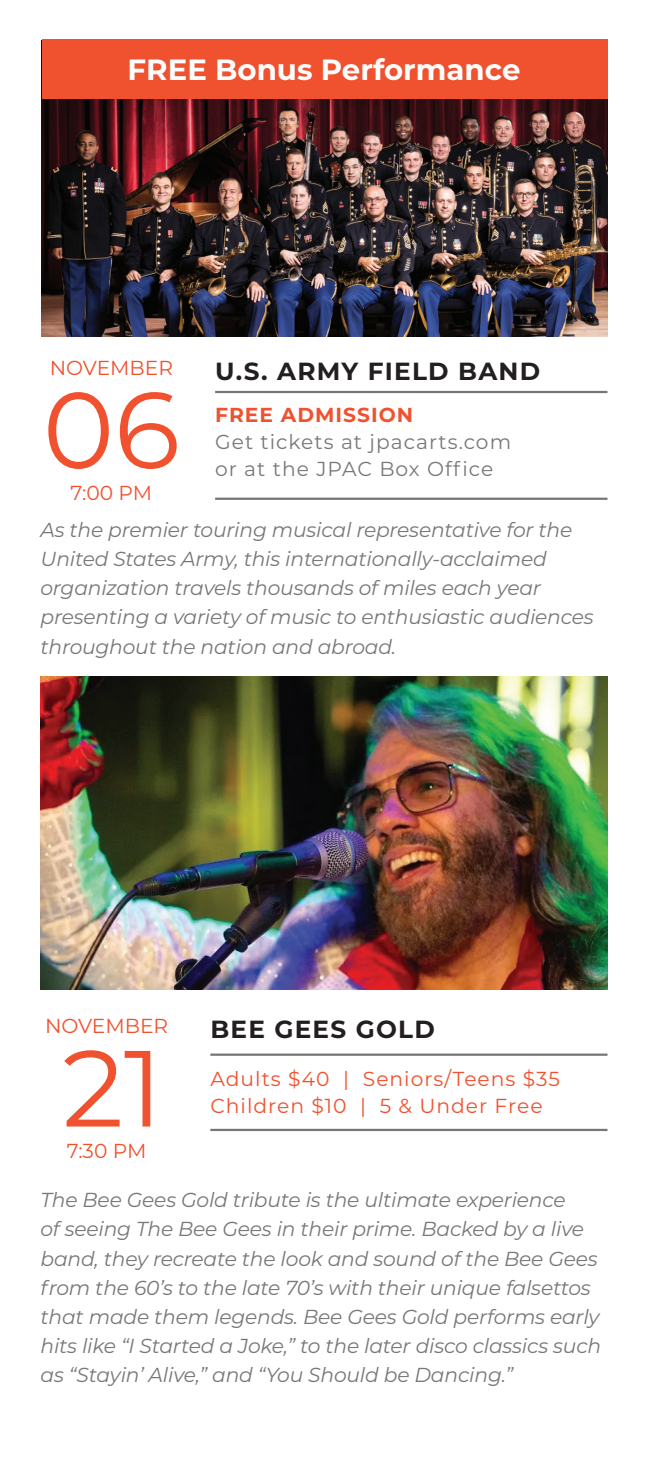
<style>
.page{position:relative;width:648px;height:1458px;background:#fff}
.page>*{position:absolute;margin:0;border:0;box-sizing:border-box;transform-origin:0 0}
.t1{font:108px "Montserrat";color:#f0512e}
.t2{font:700 29.25px "Montserrat";color:#fff}
.t3{font:700 24.75px "Montserrat";letter-spacing:.05em;color:#231f20}
.t4{font:italic 20.25px/29.2px "Montserrat";letter-spacing:-.01em;color:#777879}
.t5{font:20.25px/27px "Montserrat";letter-spacing:.05em;color:#f0512e}
.t6{font:20.25px/27px "Montserrat";letter-spacing:.05em;color:#777879}
.t7{font:20.25px "Montserrat";color:#f0512e}
.t8{font:700 20.25px "Montserrat";letter-spacing:.05em;color:#f0512e}
</style>
<div class="page">
<img style="left:40px;top:676px;width:568px;height:313px">
<hr style="left:210px;top:1129px;width:398px;height:2px;background:#757679">
<hr style="left:210px;top:1054px;width:398px;height:2px;background:#757679">
<img style="left:42px;top:99px;width:566px;height:238px">
<hr style="left:215px;top:498px;width:392px;height:2px;background:#757679">
<hr style="left:215px;top:391px;width:392px;height:2px;background:#757679">
<div style="left:42px;top:40px;width:566px;height:59px;background:#f0512e"></div>
<h2 class="t2" style="left:128px;top:48px;width:394px">FREE Bonus Performance</h2>
<p class="t7" style="left:50px;top:354px;width:125px">NOVEMBER</p>
<h1 class="t1" style="left:43px;top:356px;width:139px">06</h1>
<p class="t5" style="left:71px;top:479px;width:83px">7:00 PM</p>
<p class="t3" style="left:215px;top:353px;width:327px">U.S. ARMY FIELD BAND</p>
<p class="t8" style="left:215px;top:400px;width:200px">FREE ADMISSION</p>
<p class="t6" style="left:215px;top:428px;width:298px">Get tickets at jpacarts.com or at the JPAC Box Office</p>
<p class="t4" style="left:40px;top:514px;width:555px">As the premier touring musical representative for the United States Army, this internationally-acclaimed organization travels thousands of miles each year presenting a variety of music to enthusiastic audiences throughout the nation and abroad.</p>
<p class="t7" style="left:45px;top:1012px;width:125px">NOVEMBER</p>
<p class="t3" style="left:210px;top:1011px;width:226px">BEE GEES GOLD</p>
<h1 class="t1" style="left:62px;top:1014px;width:102px">21</h1>
<p class="t5" style="left:67px;top:1137px;width:81px">7:30 PM</p>
<p class="t5" style="left:210px;top:1064px;width:351px">Adults $40 | Seniors/Teens $35<br>Children $10 | 5 &amp; Under Free</p>
<p class="t4" style="left:40px;top:1185px;width:562px">The Bee Gees Gold tribute is the ultimate experience<br>of seeing The Bee Gees in their prime. Backed by a live band, they recreate the look and sound of the Bee Gees from the 60’s to the late 70’s with their unique falsettos that made them legends. Bee Gees Gold performs early hits like “I Started a Joke,” to the later disco classics such as “Stayin’ Alive,” and “You Should be Dancing.”</p>
</div>
